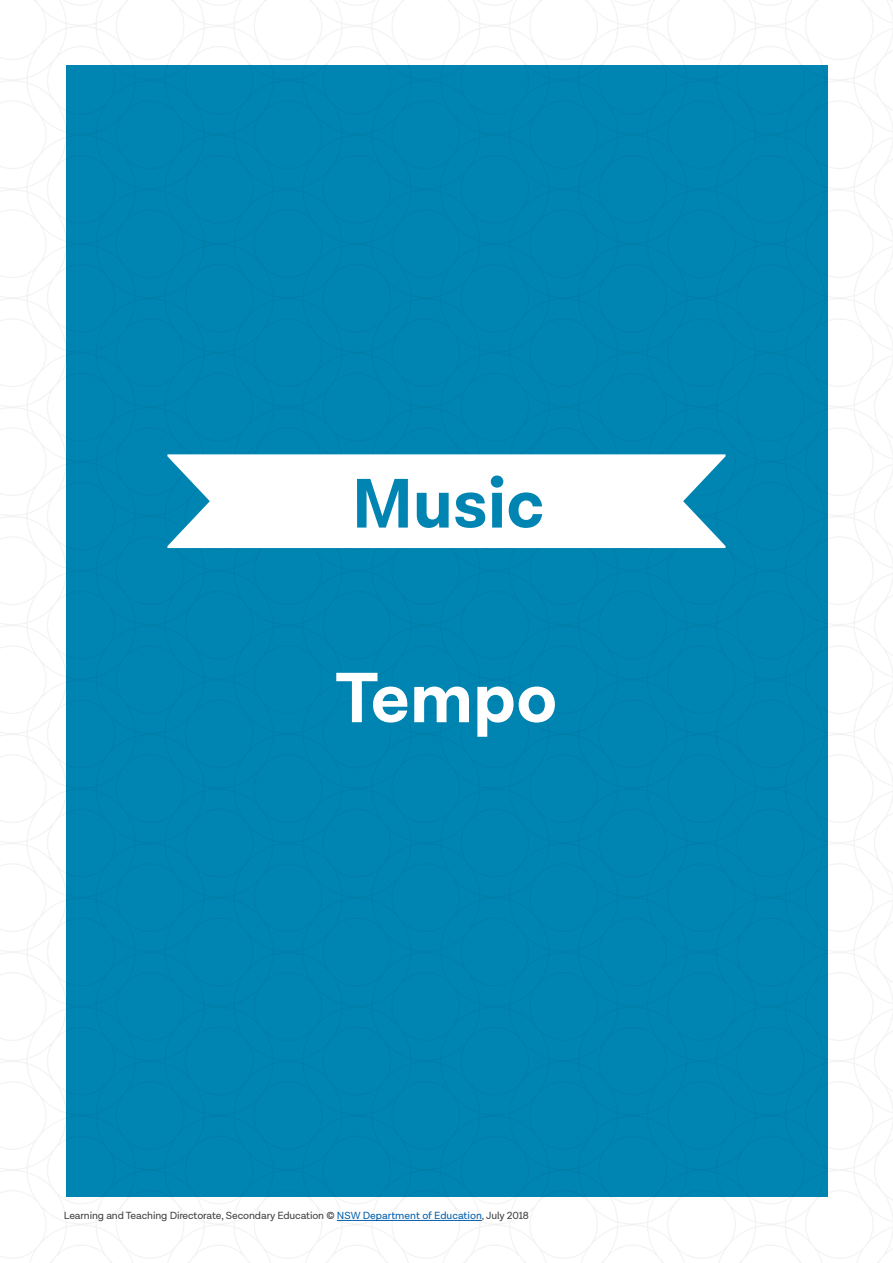
<style>
.page{position:relative;width:893px;height:1263px;background:#fff}
.page>*{position:absolute;margin:0;border:0;box-sizing:border-box;transform-origin:0 0}
.t1{font:700 72px "Lota Grotesque";color:#fff}
.t2{font:700 70.95px "Lota Grotesque";color:#0085b3}
.t3{font:10.5px "Lota Grotesque";letter-spacing:-.01em;color:#414042}
.s1{color:#005dac}
</style>
<div class="page">
<img style="left:0;top:0;width:893px;height:1263px">
<div style="left:66px;top:66px;width:761px;height:1131px;background:#0085b3"></div>
<hr style="left:337px;top:1220px;width:145px;height:1px;background:#005dac">
<svg style="left:167px;top:454px;width:558px;height:94px;fill:#fff"></svg>
<h2 class="t2" style="left:352px;top:463px;width:194px">Music</h2>
<h1 class="t1" style="left:336px;top:656px;width:223px">Tempo</h1>
<p class="t3" style="left:64px;top:1210px;width:467px">Learning and Teaching Directorate, Secondary Education © <span class="s1">NSW Department of Education</span>, July 2018</p>
</div>
